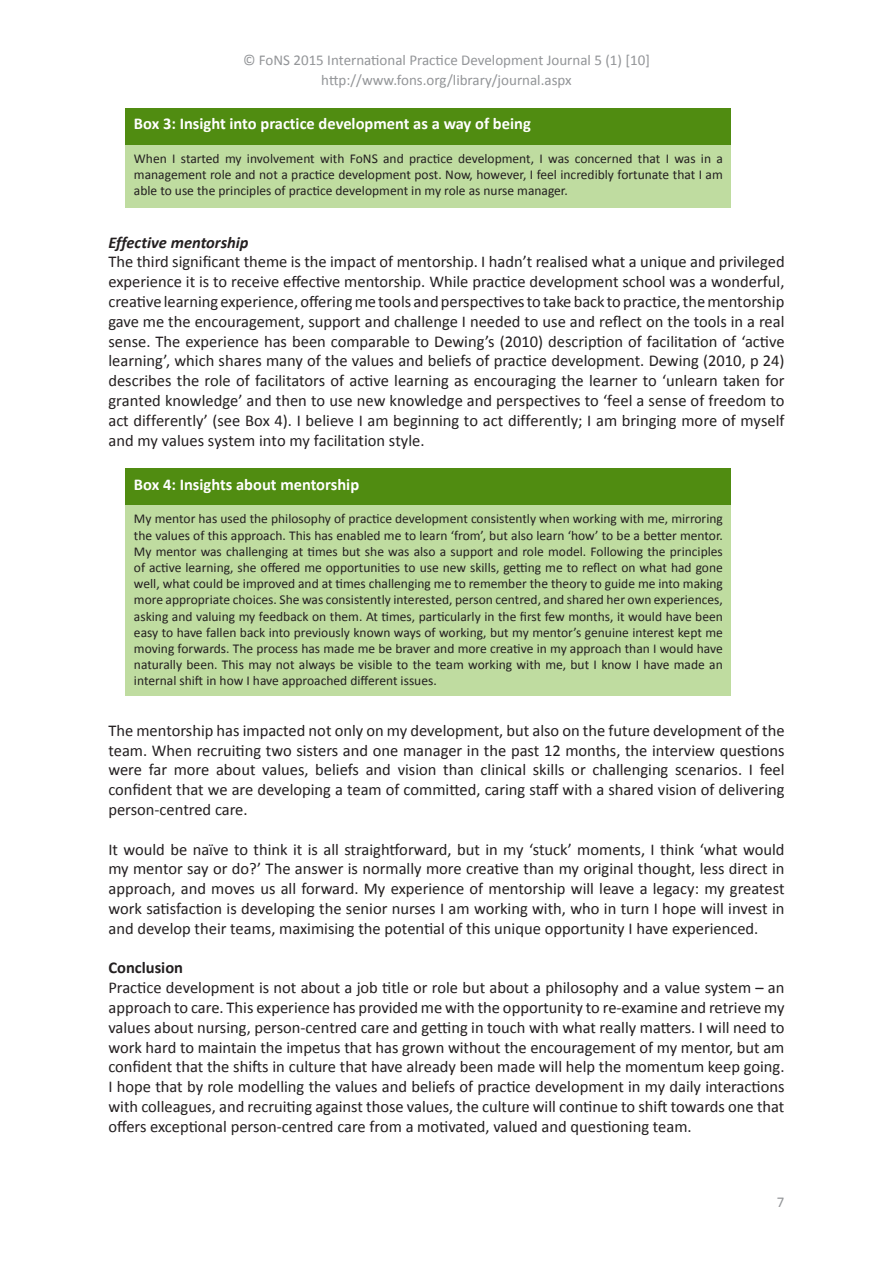
<style>
.page{position:relative;width:893px;height:1263px;background:#fff}
.page>*{position:absolute;margin:0;border:0;box-sizing:border-box;transform-origin:0 0}
.t1{font:16.5px/19.8px "Calibri";color:#231f20;text-align:justify}
.t2{font:700 16.5px "Calibri";color:#fff}
.t3{font:italic 700 16.5px "Calibri";color:#231f20}
.t4{font:700 16.5px "Calibri";color:#231f20}
.t5{font:15px/19.8px "Calibri";color:#939598;text-align:center}
.t6{font:13.5px/16.2px "Calibri";color:#231f20;text-align:justify}
</style>
<div class="page">
<div style="left:125px;top:145px;width:606px;height:63px;background:#bfdca0"></div>
<div style="left:125px;top:108px;width:606px;height:36px;background:#508c11"></div>
<div style="left:125px;top:505px;width:606px;height:191px;background:#bfdca0"></div>
<div style="left:125px;top:469px;width:606px;height:36px;background:#508c11"></div>
<p class="t5" style="left:243px;top:50px;width:408px">© FoNS 2015 International Practice Development Journal 5 (1) [10] http://www.fons.org/library/journal.aspx</p>
<p class="t2" style="left:134px;top:113px;width:398px">Box 3: Insight into practice development as a way of being</p>
<p class="t6" style="left:134px;top:150px;width:590px">When I started my involvement with FoNS and practice development, I was concerned that I was in a management role and not a practice development post. Now, however, I feel incredibly fortunate that I am able to use the principles of practice development in my role as nurse manager.</p>
<p class="t3" style="left:108px;top:232px;width:142px">Effective mentorship</p>
<p class="t1" style="left:108px;top:252px;width:678px">The third significant theme is the impact of mentorship. I hadn’t realised what a unique and privileged experience it is to receive effective mentorship. While practice development school was a wonderful, creative learning experience, offering me tools and perspectives to take back to practice, the mentorship gave me the encouragement, support and challenge I needed to use and reflect on the tools in a real sense. The experience has been comparable to Dewing’s (2010) description of facilitation of ‘active learning’, which shares many of the values and beliefs of practice development. Dewing (2010, p 24) describes the role of facilitators of active learning as encouraging the learner to ‘unlearn taken for granted knowledge’ and then to use new knowledge and perspectives to ‘feel a sense of freedom to act differently’ (see Box 4). I believe I am beginning to act differently; I am bringing more of myself and my values system into my facilitation style.</p>
<p class="t2" style="left:134px;top:474px;width:227px">Box 4: Insights about mentorship</p>
<p class="t6" style="left:134px;top:511px;width:590px">My mentor has used the philosophy of practice development consistently when working with me, mirroring the values of this approach. This has enabled me to learn ‘from’, but also learn ‘how’ to be a better mentor.<br>My mentor was challenging at times but she was also a support and role model. Following the principles of active learning, she offered me opportunities to use new skills, getting me to reflect on what had gone well, what could be improved and at times challenging me to remember the theory to guide me into making more appropriate choices. She was consistently interested, person centred, and shared her own experiences, asking and valuing my feedback on them. At times, particularly in the first few months, it would have been easy to have fallen back into previously known ways of working, but my mentor’s genuine interest kept me moving forwards. The process has made me be braver and more creative in my approach than I would have naturally been. This may not always be visible to the team working with me, but I know I have made an internal shift in how I have approached different issues.</p>
<p class="t1" style="left:108px;top:720px;width:678px">The mentorship has impacted not only on my development, but also on the future development of the team. When recruiting two sisters and one manager in the past 12 months, the interview questions were far more about values, beliefs and vision than clinical skills or challenging scenarios. I feel confident that we are developing a team of committed, caring staff with a shared vision of delivering person-centred care.</p>
<p class="t1" style="left:108px;top:839px;width:678px">It would be naïve to think it is all straightforward, but in my ‘stuck’ moments, I think ‘what would my mentor say or do?’ The answer is normally more creative than my original thought, less direct in approach, and moves us all forward. My experience of mentorship will leave a legacy: my greatest work satisfaction is developing the senior nurses I am working with, who in turn I hope will invest in and develop their teams, maximising the potential of this unique opportunity I have experienced.</p>
<p class="t4" style="left:108px;top:957px;width:76px">Conclusion</p>
<p class="t1" style="left:108px;top:978px;width:678px">Practice development is not about a job title or role but about a philosophy and a value system – an approach to care. This experience has provided me with the opportunity to re-examine and retrieve my values about nursing, person-centred care and getting in touch with what really matters. I will need to work hard to maintain the impetus that has grown without the encouragement of my mentor, but am confident that the shifts in culture that have already been made will help the momentum keep going.<br>I hope that by role modelling the values and beliefs of practice development in my daily interactions with colleagues, and recruiting against those values, the culture will continue to shift towards one that offers exceptional person-centred care from a motivated, valued and questioning team.</p>
<p class="t5" style="left:777px;top:1192px;width:9px">7</p>
</div>
